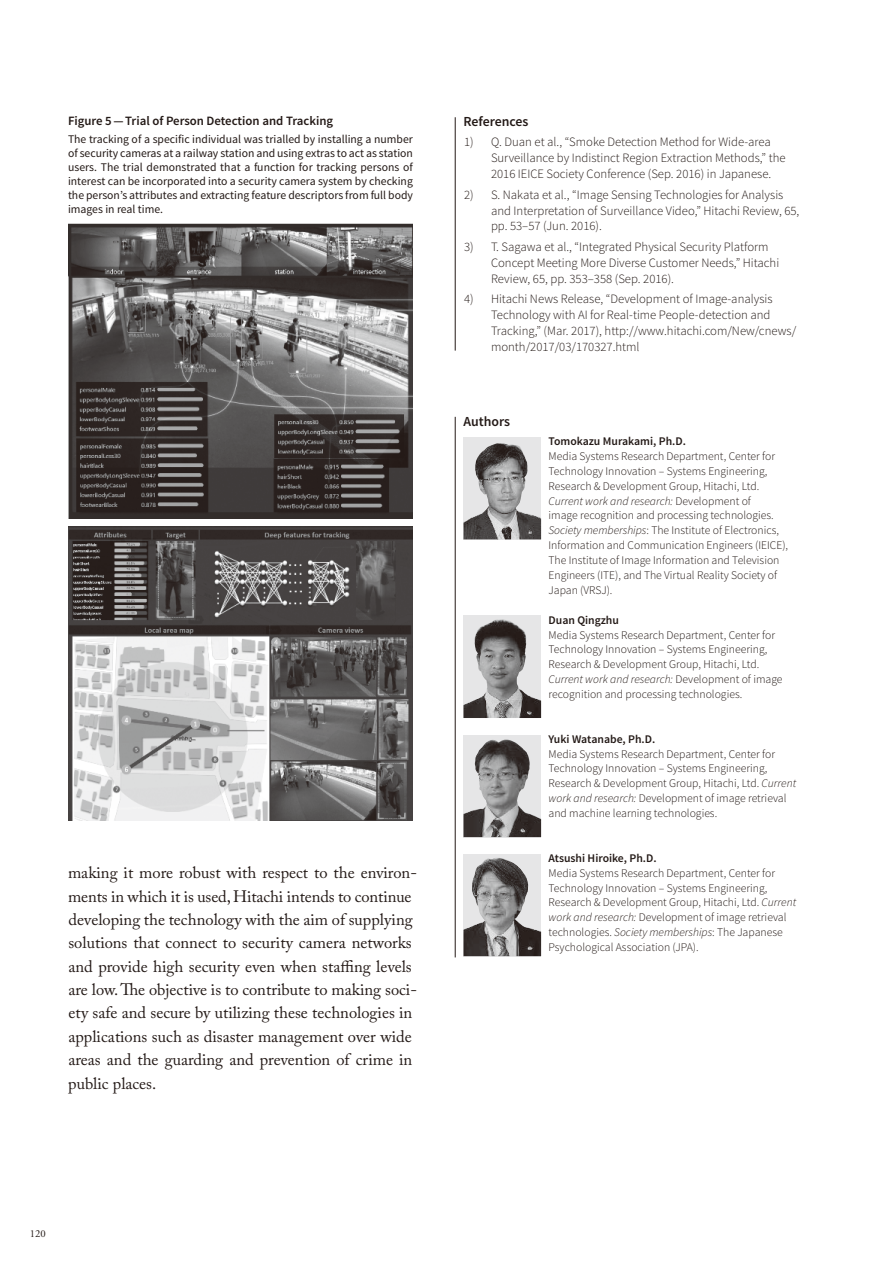
<style>
.page{position:relative;width:893px;height:1263px;background:#fff}
.page>*{position:absolute;margin:0;border:0;box-sizing:border-box;transform-origin:0 0}
.t1{font:16.5px/23.4px "Adobe Caslon Pro";color:#231916}
.t2{font:600 13.8px "Source Sans Pro";color:#231916}
.t3{font:300 12.75px/15.9px "Source Sans Pro";color:#231916}
.t4{font:600 12.75px "Source Sans Pro";color:#231916}
.t5{font:300 11.7px/14.9px "Source Sans Pro";color:#231916}
.t6{font:11.7px/13.8px "Source Sans Pro";color:#231916;text-align:justify}
.t7{font:600 11.7px "Source Sans Pro";color:#231916}
.t8{font:10.65px "Adobe Garamond Pro";color:#231916}
.s1{font-style:italic}
.s2{color:#fff}
</style>
<div class="page">
<hr style="left:455px;top:117px;width:1px;height:234px;background:#231916">
<hr style="left:455px;top:417px;width:1px;height:540px;background:#231916">
<div style="left:463px;top:437px;width:78px;height:102px;background:#e6e6e7"></div>
<img style="left:463px;top:443px;width:78px;height:96px">
<div style="left:463px;top:616px;width:78px;height:102px;background:#e6e6e7"></div>
<img style="left:463px;top:619px;width:78px;height:99px">
<div style="left:463px;top:735px;width:78px;height:102px;background:#e6e6e7"></div>
<img style="left:463px;top:739px;width:78px;height:98px">
<div style="left:463px;top:854px;width:78px;height:102px;background:#e6e6e7"></div>
<img style="left:463px;top:858px;width:78px;height:98px">
<img style="left:68px;top:527px;width:345px;height:293px">
<img style="left:68px;top:223px;width:345px;height:295px">
<p class="t4" style="left:68px;top:113px;width:267px">Figure 5—Trial of Person Detection and Tracking</p>
<p class="t6" style="left:68px;top:133px;width:346px">The tracking of a specific individual was trialled by installing a number of security cameras at a railway station and using extras to act as station users. The trial demonstrated that a function for tracking persons of interest can be incorporated into a security camera system by checking the person’s attributes and extracting feature descriptors from full body images in real time.</p>
<p class="t1" style="left:68px;top:861px;width:350px">making it more robust with respect to the environ&shy;ments in which it is used, Hitachi intends to continue developing the technology with the aim of supplying solutions that connect to security camera networks and provide high security even when staffing levels are low. The objective is to contribute to making soci&shy;ety safe and secure by utilizing these technologies in applications such as disaster management over wide areas and the guarding and prevention of crime in public places.</p>
<p class="t2" style="left:463px;top:113px;width:67px">References</p>
<p class="t3" style="left:491px;top:134px;width:296px;text-indent:-27px">1) Q. Duan et al., “Smoke Detection Method for Wide-area<br>Surveillance by Indistinct Region Extraction Methods,” the<br>2016 IEICE Society Conference (Sep. 2016) in Japanese.</p>
<p class="t3" style="left:491px;top:186px;width:310px;text-indent:-27px">2) S. Nakata et al., “Image Sensing Technologies for Analysis and Interpretation of Surveillance Video,” Hitachi Review, 65, pp. 53–57 (Jun. 2016).</p>
<p class="t3" style="left:491px;top:239px;width:290px;text-indent:-27px">3) T. Sagawa et al., “Integrated Physical Security Platform<br>Concept Meeting More Diverse Customer Needs,” Hitachi<br>Review, 65, pp. 353–358 (Sep. 2016).</p>
<p class="t3" style="left:491px;top:291px;width:307px;text-indent:-27px">4) Hitachi News Release, “Development of Image-analysis Technology with AI for Real-time People-detection and Tracking,” (Mar. 2017), http://www.hitachi.com/New/cnews/ month/2017/03/170327.html</p>
<p class="t2" style="left:463px;top:413px;width:48px">Authors</p>
<p class="t7" style="left:549px;top:434px;width:139px">Tomokazu Murakami, Ph.D.</p>
<p class="t5" style="left:549px;top:449px;width:241px">Media Systems Research Department, Center for Technology Innovation – Systems Engineering, Research &amp; Development Group, Hitachi, Ltd.<br><span class="s1">Current work and research:</span> Development of<br>image recognition and processing technologies.<br><span class="s1">Society memberships</span>: The Institute of Electronics, Information and Communication Engineers (IEICE), The Institute of Image Information and Television Engineers (ITE), and The Virtual Reality Society of Japan (VRSJ).</p>
<p class="t7" style="left:549px;top:612px;width:72px">Duan Qingzhu</p>
<p class="t5" style="left:549px;top:627px;width:236px">Media Systems Research Department, Center for Technology Innovation – Systems Engineering, Research &amp; Development Group, Hitachi, Ltd.<br><span class="s1">Current work and research:</span> Development of image recognition and processing technologies.</p>
<p class="t7" style="left:549px;top:731px;width:108px">Yuki Watanabe, Ph.D.</p>
<p class="t5" style="left:549px;top:746px;width:249px">Media Systems Research Department, Center for Technology Innovation – Systems Engineering, Research &amp; Development Group, Hitachi, Ltd. <span class="s1">Current work and research:</span> Development of image retrieval and machine learning technologies.</p>
<p class="t7" style="left:549px;top:850px;width:110px">Atsushi Hiroike, Ph.D.</p>
<p class="t5" style="left:549px;top:865px;width:249px">Media Systems Research Department, Center for Technology Innovation – Systems Engineering, Research &amp; Development Group, Hitachi, Ltd. <span class="s1">Current work and research:</span> Development of image retrieval technologies. <span class="s1">Society memberships</span>: The Japanese Psychological Association (JPA).</p>
<p class="t8" style="left:30px;top:1228px;width:20px">120<span class="s2">.</span></p>
</div>
